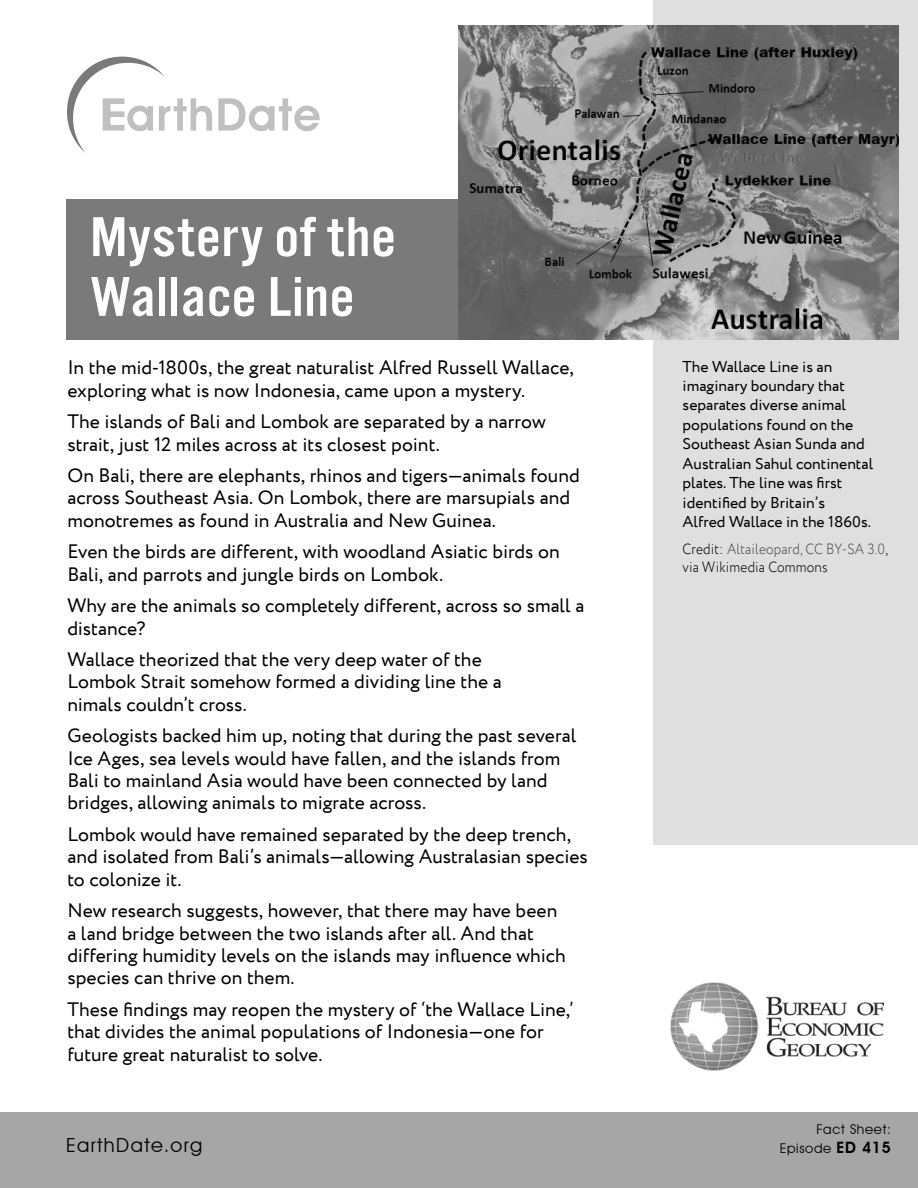
<style>
.page{position:relative;width:918px;height:1188px;background:#fff}
.page>*{position:absolute;margin:0;border:0;box-sizing:border-box;transform-origin:0 0}
.t1{font:58.35px/59.8px "Alternate Got No 3 D";letter-spacing:.01em;color:#fff;scale:1.1 1}
.t2{font:19.5px/22.4px "Circe";color:#000}
.t3{font:19.5px "Avant Garde IT Cby BT";letter-spacing:.075em;color:#000}
.t4{font:15.75px/19.5px "Circe";color:#000}
.t5{font:300 15px/18px "Circe";letter-spacing:.01em;color:#000;scale:.9 1}
.t6{font:13.5px/18.9px "Avant Garde IT Cby BT";letter-spacing:.05em;color:#000;text-align:right}
.s1{color:#4b4b4b}
.s2{font-weight:600;font-size:15.75px}
</style>
<div class="page">
<div style="left:66px;top:199px;width:833px;height:141px;background:#7a7a7a"></div>
<div style="left:653px;top:0;width:265px;height:845px;background:#dfdfdf"></div>
<svg style="left:67px;top:56px;width:145px;height:97px"></svg>
<svg style="left:218px;top:98px;width:102px;height:33px"></svg>
<img style="left:671px;top:983px;width:213px;height:88px">
<div style="left:0;top:1112px;width:918px;height:76px;background:#a6a6a6"></div>
<img style="left:459px;top:26px;width:439px;height:314px">
<h1 class="t1" style="left:90px;top:207px;width:280px">Mystery of the<br>Wallace Line</h1>
<p class="t2" style="left:67px;top:357px;width:508px">In the mid-1800s, the great naturalist Alfred Russell Wallace, exploring what is now Indonesia, came upon a mystery.</p>
<p class="t2" style="left:67px;top:411px;width:480px">The islands of Bali and Lombok are separated by a narrow strait, just 12 miles across at its closest point.</p>
<p class="t2" style="left:67px;top:465px;width:514px">On Bali, there are elephants, rhinos and tigers—animals found across Southeast Asia. On Lombok, there are marsupials and monotremes as found in Australia and New Guinea.</p>
<p class="t2" style="left:67px;top:541px;width:494px">Even the birds are different, with woodland Asiatic birds on<br>Bali, and parrots and jungle birds on Lombok.</p>
<p class="t2" style="left:67px;top:595px;width:519px">Why are the animals so completely different, across so small a distance?</p>
<p class="t2" style="left:67px;top:649px;width:436px">Wallace theorized that the very deep water of the<br>Lombok Strait somehow formed a dividing line the a nimals couldn’t cross.</p>
<p class="t2" style="left:67px;top:725px;width:510px">Geologists backed him up, noting that during the past several Ice Ages, sea levels would have fallen, and the islands from Bali to mainland Asia would have been connected by land bridges, allowing animals to migrate across.</p>
<p class="t2" style="left:67px;top:824px;width:522px">Lombok would have remained separated by the deep trench, and isolated from Bali’s animals—allowing Australasian species to colonize it.</p>
<p class="t2" style="left:67px;top:900px;width:500px">New research suggests, however, that there may have been a land bridge between the two islands after all. And that differing humidity levels on the islands may influence which species can thrive on them.</p>
<p class="t2" style="left:67px;top:999px;width:508px">These findings may reopen the mystery of ‘the Wallace Line,’ that divides the animal populations of Indonesia—one for future great naturalist to solve.</p>
<p class="t3" style="left:66px;top:1134px;width:138px">EarthDate.org</p>
<p class="t4" style="left:683px;top:357px;width:192px">The Wallace Line is an imaginary boundary that separates diverse animal populations found on the<br>Southeast Asian Sunda and<br>Australian Sahul continental plates. The line was first identified by Britain’s<br>Alfred Wallace in the 1860s.</p>
<p class="t5" style="left:683px;top:540px;width:230px">Credit: <span class="s1">Altaileopard, CC BY-SA 3.0</span>, via Wikimedia Commons</p>
<p class="t6" style="left:780px;top:1120px;width:113px">Fact Sheet:<br>Episode <span class="s2">ED 415</span></p>
</div>
